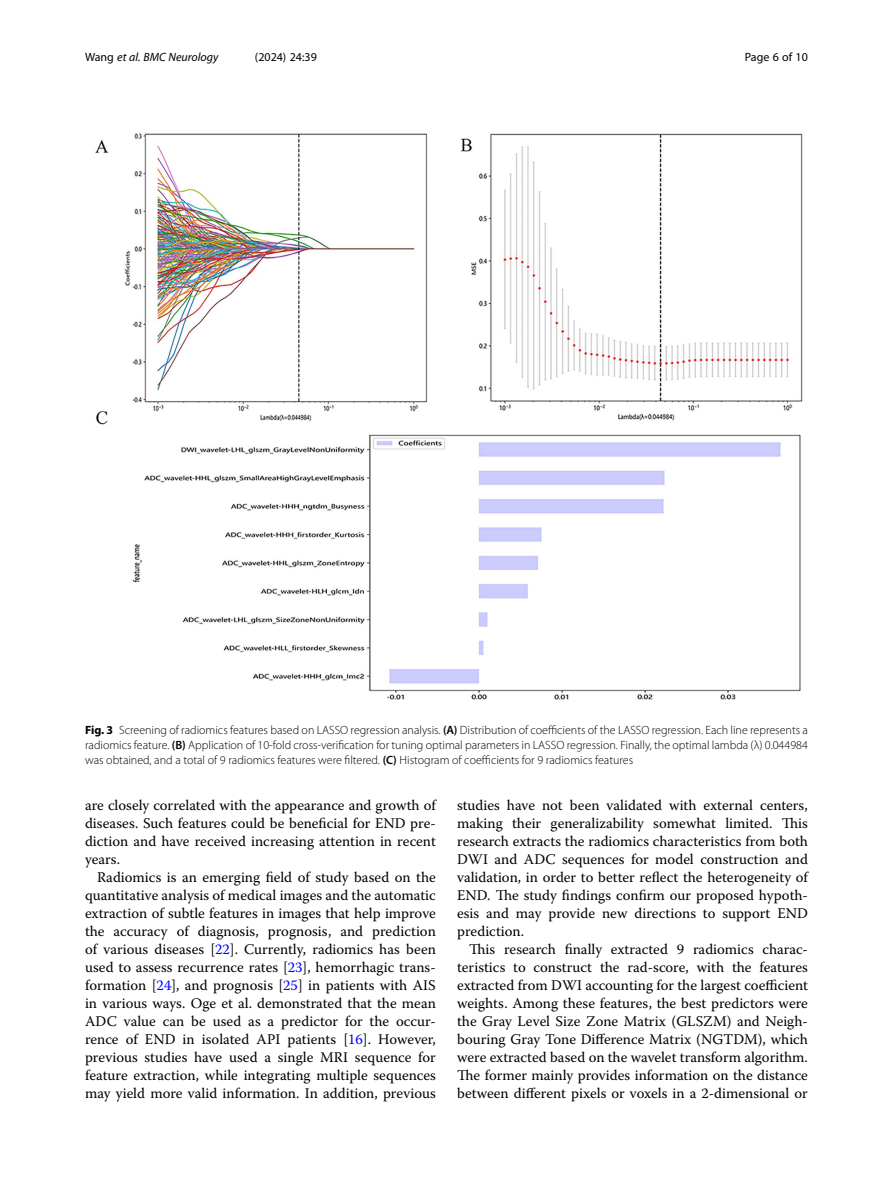
<style>
.page{position:relative;width:893px;height:1191px;background:#fff}
.page>*{position:absolute;margin:0;border:0;box-sizing:border-box;transform-origin:0 0}
.Body_Text_Indent{font:14.7px/18px "Warnock Pro";color:#000;text-align:justify}
.Figure_Caption{font:300 12px/15px "Myriad Pro";color:#000;text-align:justify}
.t1{font:italic 12px "Myriad Pro";color:#000}
.t2{font:12px "Myriad Pro";color:#000}
.s1{font-style:normal}
.s2{font-weight:700}
.s3{font-weight:600}
.s4{color:#00f}
</style>
<div class="page">
<img style="left:95px;top:133px;width:708px;height:567px">
<p class="t1" style="left:85px;top:50px;width:135px"><span class="s1">Wang</span> et al. BMC Neurology</p>
<p class="t2" style="left:255px;top:50px;width:63px">(2024) 24:39</p>
<p class="t2" style="left:745px;top:50px;width:65px">Page 6 of 10</p>
<p class="Figure_Caption" style="left:85px;top:722px;width:724px"><span class="s2">Fig. 3</span> Screening of radiomics features based on LASSO regression analysis. <span class="s3">(A)</span> Distribution of coefficients of the LASSO regression. Each line represents a radiomics feature. <span class="s3">(B)</span> Application of 10-fold cross-verification for tuning optimal parameters in LASSO regression. Finally, the optimal lambda (λ) 0.044984 was obtained, and a total of 9 radiomics features were filtered. <span class="s3">(C)</span> Histogram of coefficients for 9 radiomics features</p>
<p class="Body_Text_Indent" style="left:85px;top:796px;width:352px">are closely correlated with the appearance and growth of diseases. Such features could be beneficial for END pre&shy;diction and have received increasing attention in recent years.</p>
<p class="Body_Text_Indent" style="left:85px;top:868px;width:352px;text-indent:12px">Radiomics is an emerging field of study based on the quantitative analysis of medical images and the automatic extraction of subtle features in images that help improve the accuracy of diagnosis, prognosis, and prediction of various diseases [<span class="s4">22</span>]. Currently, radiomics has been used to assess recurrence rates [<span class="s4">23</span>], hemorrhagic trans&shy;formation [<span class="s4">24</span>], and prognosis [<span class="s4">25</span>] in patients with AIS in various ways. Oge et al. demonstrated that the mean ADC value can be used as a predictor for the occur&shy;rence of END in isolated API patients [<span class="s4">16</span>]. However, previous studies have used a single MRI sequence for feature extraction, while integrating multiple sequences may yield more valid information. In addition, previous</p>
<p class="Body_Text_Indent" style="left:457px;top:796px;width:352px">studies have not been validated with external centers, making their generalizability somewhat limited. This research extracts the radiomics characteristics from both DWI and ADC sequences for model construction and validation, in order to better reflect the heterogeneity of END. The study findings confirm our proposed hypoth&shy;esis and may provide new directions to support END prediction.</p>
<p class="Body_Text_Indent" style="left:457px;top:940px;width:352px;text-indent:12px">This research finally extracted 9 radiomics charac&shy;teristics to construct the rad-score, with the features extracted from DWI accounting for the largest coefficient weights. Among these features, the best predictors were the Gray Level Size Zone Matrix (GLSZM) and Neigh&shy;bouring Gray Tone Difference Matrix (NGTDM), which were extracted based on the wavelet transform algorithm.<br>The former mainly provides information on the distance between different pixels or voxels in a 2-dimensional or</p>
</div>
